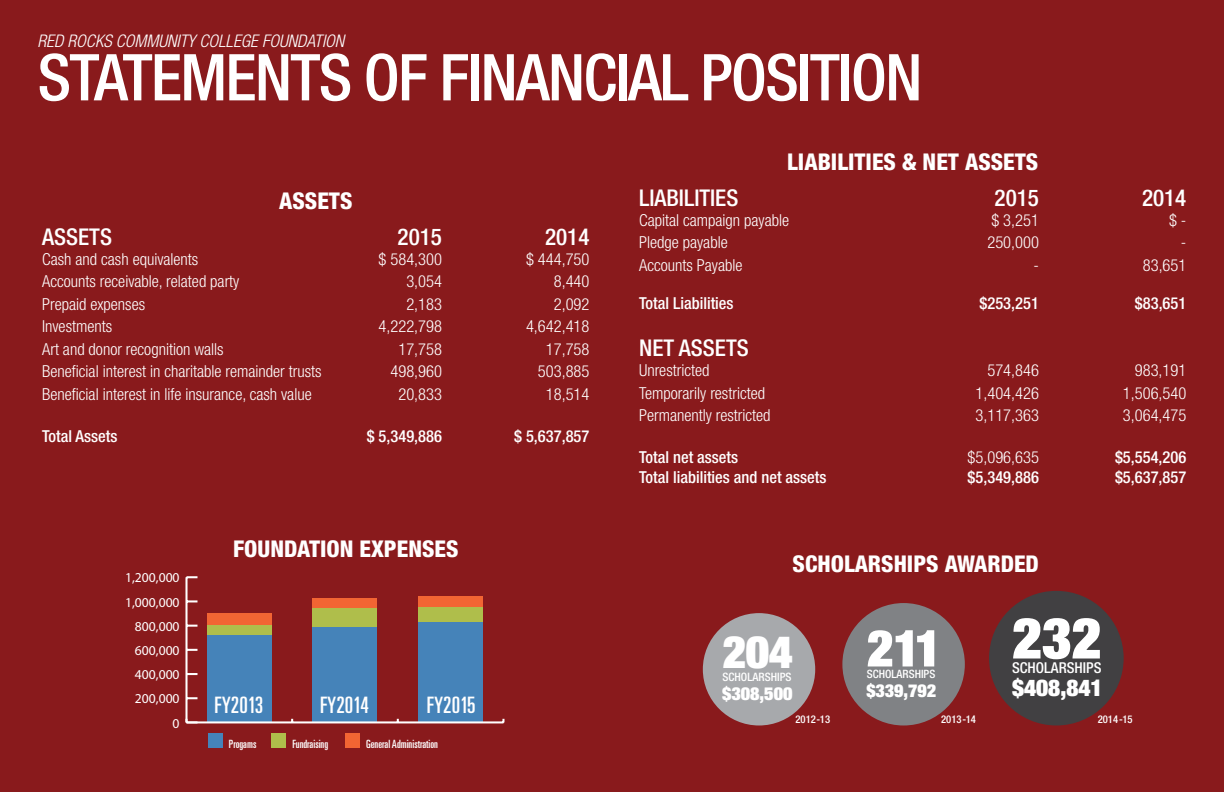
<style>
.page{position:relative;width:1224px;height:792px;background:#891a1c}
.page>*{position:absolute;margin:0;border:0;box-sizing:border-box;transform-origin:0 0}
.t1{font:500 condensed 64.6px "Helvetica Neue LT Std";letter-spacing:-.025em;color:#fff}
.t2{font:900 condensed 57.1px "Helvetica Neue LT Std";color:#fff}
.t3{font:900 condensed 51.2px "Helvetica Neue LT Std";color:#fff}
.t4{font:900 condensed 45px "Helvetica Neue LT Std";color:#fff}
.t5{font:900 condensed 23.2px "Helvetica Neue LT Std";color:#fff}
.t6{font:800 condensed 23.1px "Helvetica Neue LT Std";color:#fff}
.t7{font:500 condensed 23.1px "Helvetica Neue LT Std";color:#fff}
.t8{font:ultra-condensed 22.6px "Univers LT Std";color:#fff}
.t9{font:900 condensed 18px "Helvetica Neue LT Std";color:#fff}
.t10{font:900 condensed 17.9px "Helvetica Neue LT Std";color:#fff}
.t11{font:italic 300 condensed 17.4px "Helvetica Neue LT Std";color:#fff}
.t12{font:300 condensed 16.5px "Helvetica Neue LT Std";color:#fff}
.t13{font:500 condensed 16.5px "Helvetica Neue LT Std";color:#fff}
.t14{font:500 condensed 15px "Helvetica Neue LT Std";color:#fff}
.t15{font:13.6px "Myriad Pro";color:#fff}
.t16{font:500 condensed 11.6px "Helvetica Neue LT Std";color:#fff}
.t17{font:500 condensed 11.5px "Helvetica Neue LT Std";color:#fff}
.t18{font:ultra-condensed 11.4px "Univers LT Std";color:#fff}
.t19{font:500 condensed 10.7px "Helvetica Neue LT Std";color:#fff}
</style>
<div class="page">
<div style="left:989px;top:591px;width:135px;height:134px;background:#414042;border-radius:50%"></div>
<div style="left:842px;top:603px;width:123px;height:122px;background:#808285;border-radius:50%"></div>
<div style="left:703px;top:613px;width:112px;height:112px;background:#a7a9ac;border-radius:50%"></div>
<hr style="left:185px;top:577px;width:3px;height:145px;background:#fff">
<svg style="left:188px;top:697px;width:9px;height:2px"></svg>
<svg style="left:188px;top:673px;width:9px;height:2px"></svg>
<svg style="left:188px;top:649px;width:9px;height:2px"></svg>
<svg style="left:188px;top:625px;width:9px;height:2px"></svg>
<svg style="left:188px;top:600px;width:9px;height:2px"></svg>
<svg style="left:187px;top:576px;width:10px;height:2px"></svg>
<div style="left:207px;top:613px;width:65px;height:12px;background:#f26533"></div>
<div style="left:313px;top:598px;width:64px;height:10px;background:#f26533"></div>
<div style="left:418px;top:596px;width:65px;height:11px;background:#f26533"></div>
<div style="left:207px;top:625px;width:65px;height:10px;background:#afbe4b"></div>
<div style="left:313px;top:608px;width:64px;height:19px;background:#afbe4b"></div>
<div style="left:418px;top:607px;width:65px;height:15px;background:#afbe4b"></div>
<div style="left:207px;top:635px;width:65px;height:87px;background:#4583b9"></div>
<div style="left:313px;top:627px;width:64px;height:95px;background:#4583b9"></div>
<div style="left:418px;top:622px;width:65px;height:100px;background:#4583b9"></div>
<hr style="left:187px;top:721px;width:316px;height:2px;background:#fff">
<svg style="left:185px;top:719px;width:12px;height:4px"></svg>
<div style="left:208px;top:733px;width:15px;height:15px;background:#4583b9"></div>
<div style="left:271px;top:733px;width:15px;height:15px;background:#afbe4b"></div>
<div style="left:345px;top:733px;width:15px;height:15px;background:#f26533"></div>
<p class="t11" style="left:38px;top:31px;width:308px">RED ROCKS COMMUNITY COLLEGE FOUNDATION</p>
<h1 class="t1" style="left:38px;top:39px;width:886px">STATEMENTS OF FINANCIAL POSITION</h1>
<h3 class="t6" style="left:279px;top:186px;width:75px">ASSETS</h3>
<h3 class="t7" style="left:42px;top:223px;width:71px">ASSETS</h3>
<h3 class="t7" style="left:398px;top:223px;width:46px">2015</h3>
<h3 class="t7" style="left:545px;top:223px;width:46px">2014</h3>
<p class="t12" style="left:42px;top:249px;width:158px">Cash and cash equivalents</p>
<p class="t12" style="left:379px;top:249px;width:65px">$ 584,300</p>
<p class="t12" style="left:526px;top:249px;width:65px">$ 444,750</p>
<p class="t12" style="left:42px;top:272px;width:199px">Accounts receivable, related party</p>
<p class="t12" style="left:406px;top:272px;width:37px">3,054</p>
<p class="t12" style="left:554px;top:272px;width:37px">8,440</p>
<p class="t12" style="left:42px;top:294px;width:105px">Prepaid expenses</p>
<p class="t12" style="left:406px;top:294px;width:37px">2,183</p>
<p class="t12" style="left:554px;top:294px;width:37px">2,092</p>
<p class="t12" style="left:42px;top:317px;width:72px">Investments</p>
<p class="t12" style="left:379px;top:317px;width:65px">4,222,798</p>
<p class="t12" style="left:526px;top:317px;width:65px">4,642,418</p>
<p class="t12" style="left:42px;top:339px;width:183px">Art and donor recognition walls</p>
<p class="t12" style="left:398px;top:339px;width:45px">17,758</p>
<p class="t12" style="left:546px;top:339px;width:45px">17,758</p>
<p class="t12" style="left:42px;top:362px;width:281px">Beneficial interest in charitable remainder trusts</p>
<p class="t12" style="left:390px;top:362px;width:53px">498,960</p>
<p class="t12" style="left:538px;top:362px;width:53px">503,885</p>
<p class="t12" style="left:42px;top:384px;width:271px">Beneficial interest in life insurance, cash value</p>
<p class="t12" style="left:398px;top:384px;width:45px">20,833</p>
<p class="t12" style="left:546px;top:384px;width:45px">18,514</p>
<p class="t13" style="left:42px;top:426px;width:77px">Total Assets</p>
<p class="t13" style="left:367px;top:426px;width:77px">$ 5,349,886</p>
<p class="t13" style="left:514px;top:426px;width:77px">$ 5,637,857</p>
<p class="t15" style="left:125px;top:569px;width:56px">1,200,000</p>
<p class="t15" style="left:125px;top:594px;width:56px">1,000,000</p>
<p class="t15" style="left:135px;top:618px;width:46px">800,000</p>
<p class="t15" style="left:135px;top:642px;width:46px">600,000</p>
<p class="t15" style="left:135px;top:666px;width:46px">400,000</p>
<p class="t15" style="left:135px;top:690px;width:46px">200,000</p>
<p class="t15" style="left:173px;top:715px;width:8px">0</p>
<h3 class="t6" style="left:233px;top:534px;width:227px">FOUNDATION EXPENSES</h3>
<h3 class="t8" style="left:320px;top:692px;width:50px">FY2014</h3>
<h3 class="t8" style="left:427px;top:692px;width:50px">FY2015</h3>
<h3 class="t8" style="left:215px;top:692px;width:50px">FY2013</h3>
<p class="t18" style="left:229px;top:737px;width:29px">Progams</p>
<p class="t18" style="left:292px;top:737px;width:37px">Fundraising</p>
<p class="t18" style="left:366px;top:737px;width:73px">General Administration</p>
<h3 class="t6" style="left:787px;top:148px;width:253px">LIABILITIES &amp; NET ASSETS</h3>
<h3 class="t7" style="left:639px;top:184px;width:101px">LIABILITIES</h3>
<h3 class="t7" style="left:995px;top:184px;width:46px">2015</h3>
<h3 class="t7" style="left:1142px;top:184px;width:46px">2014</h3>
<p class="t12" style="left:639px;top:211px;width:152px">Capital campaign payable</p>
<p class="t12" style="left:991px;top:211px;width:49px">$ 3,251</p>
<p class="t12" style="left:1169px;top:211px;width:19px">$ -</p>
<p class="t12" style="left:639px;top:233px;width:90px">Pledge payable</p>
<p class="t12" style="left:987px;top:233px;width:53px">250,000</p>
<p class="t12" style="left:1181px;top:233px;width:7px">-</p>
<p class="t12" style="left:639px;top:256px;width:105px">Accounts Payable</p>
<p class="t12" style="left:1033px;top:256px;width:7px">-</p>
<p class="t12" style="left:1143px;top:256px;width:45px">83,651</p>
<p class="t13" style="left:639px;top:294px;width:96px">Total Liabilities</p>
<p class="t13" style="left:980px;top:294px;width:61px">$253,251</p>
<p class="t13" style="left:1135px;top:294px;width:53px">$83,651</p>
<h3 class="t7" style="left:639px;top:334px;width:111px">NET ASSETS</h3>
<p class="t12" style="left:639px;top:361px;width:72px">Unrestricted</p>
<p class="t12" style="left:987px;top:361px;width:53px">574,846</p>
<p class="t12" style="left:1135px;top:361px;width:53px">983,191</p>
<p class="t12" style="left:639px;top:383px;width:128px">Temporarily restricted</p>
<p class="t12" style="left:976px;top:383px;width:65px">1,404,426</p>
<p class="t12" style="left:1123px;top:383px;width:65px">1,506,540</p>
<p class="t12" style="left:639px;top:406px;width:133px">Permanently restricted</p>
<p class="t12" style="left:976px;top:406px;width:65px">3,117,363</p>
<p class="t12" style="left:1123px;top:406px;width:65px">3,064,475</p>
<p class="t13" style="left:639px;top:448px;width:101px">Total net assets</p>
<p class="t12" style="left:968px;top:448px;width:73px">$5,096,635</p>
<p class="t13" style="left:1115px;top:448px;width:73px">$5,554,206</p>
<p class="t13" style="left:639px;top:467px;width:189px">Total liabilities and net assets</p>
<p class="t13" style="left:968px;top:467px;width:73px">$5,349,886</p>
<p class="t13" style="left:1115px;top:467px;width:73px">$5,637,857</p>
<h3 class="t6" style="left:793px;top:550px;width:248px">SCHOLARSHIPS AWARDED</h3>
<h3 class="t4" style="left:722px;top:623px;width:72px">204</h3>
<p class="t16" style="left:723px;top:670px;width:71px">SCHOLARSHIPS</p>
<p class="t9" style="left:722px;top:682px;width:72px">$308,500</p>
<h3 class="t3" style="left:867px;top:615px;width:76px">211</h3>
<p class="t17" style="left:867px;top:667px;width:70px">SCHOLARSHIPS</p>
<p class="t10" style="left:866px;top:679px;width:71px">$339,792</p>
<h2 class="t2" style="left:1012px;top:602px;width:91px">232</h2>
<p class="t14" style="left:1012px;top:659px;width:91px">SCHOLARSHIPS</p>
<h3 class="t5" style="left:1012px;top:673px;width:92px">$408,841</h3>
<p class="t19" style="left:795px;top:713px;width:36px">2012-13</p>
<p class="t19" style="left:941px;top:713px;width:36px">2013-14</p>
<p class="t19" style="left:1098px;top:713px;width:36px">2014-15</p>
</div>
